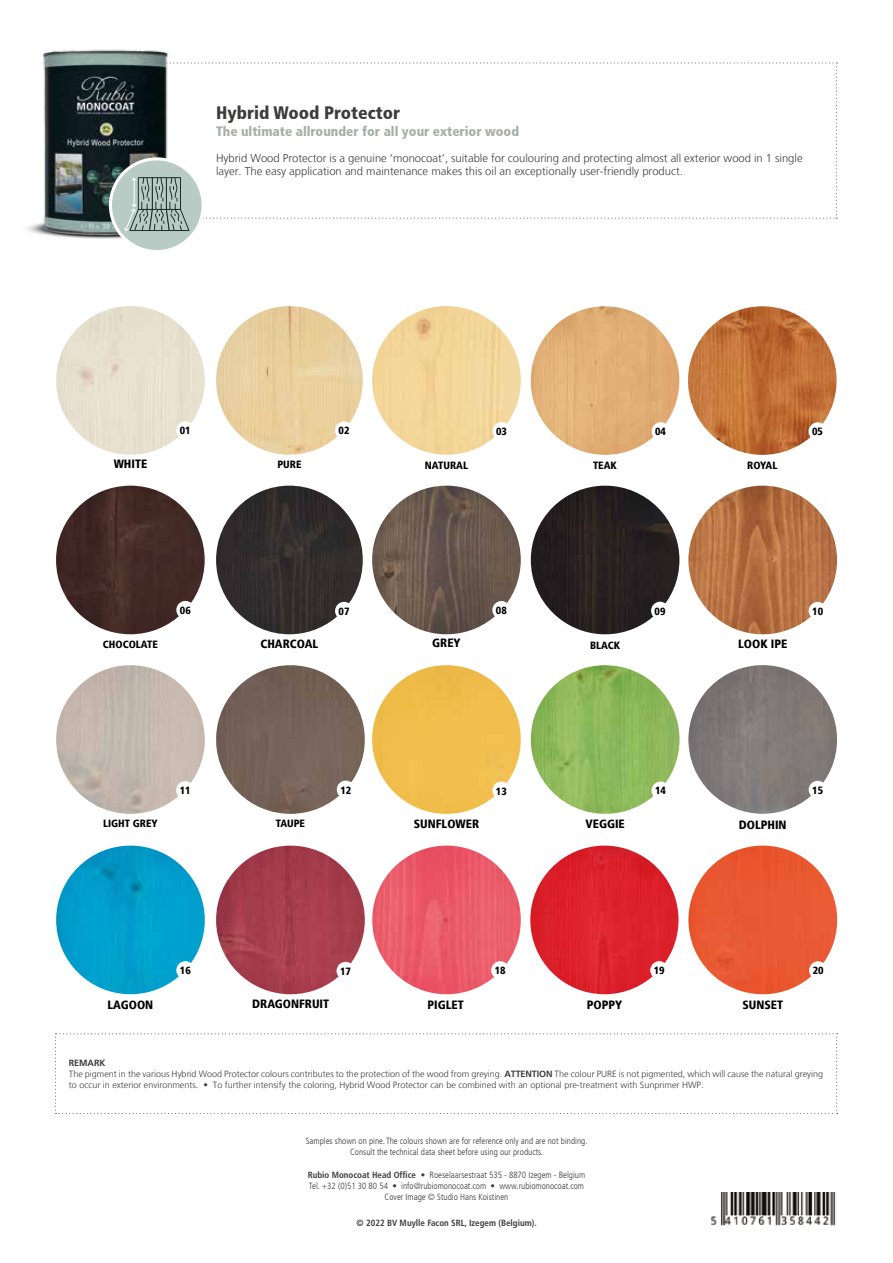
<style>
.page{position:relative;width:893px;height:1263px;background:#fff}
.page>*{position:absolute;margin:0;border:0;box-sizing:border-box;transform-origin:0 0}
.t1{font:900 condensed 18px "Frutiger 77";color:#3c3c3b}
.t2{font:900 condensed 13.5px "Frutiger 77";color:#a5aea7}
.t3{font:900 condensed 12px "Frutiger 77";color:#000}
.t4{font:300 11.25px/13.5px "Frutiger LT";color:#3c3c3b}
.t5{font:900 condensed 10.5px "Frutiger 77";color:#000}
.t6{font:300 9px/10.8px "Frutiger LT";color:#3c3c3b}
.t7{font:300 condensed 9px/10.8px "Frutiger LT";color:#3c3c3b;text-align:center}
.t8{font:700 condensed 9px "Frutiger LT Std";color:#3c3c3b}
.s1{font-weight:700}
.s2{font-family:"Frutiger LT Std";font-weight:700}
</style>
<div class="page">
<img style="left:372px;top:306px;width:149px;height:149px;border-radius:74px">
<img style="left:531px;top:306px;width:148px;height:149px;border-radius:73px">
<img style="left:688px;top:306px;width:149px;height:149px;border-radius:73px">
<img style="left:531px;top:486px;width:148px;height:148px;border-radius:74px">
<img style="left:56px;top:665px;width:149px;height:149px;border-radius:74px">
<img style="left:56px;top:486px;width:149px;height:148px;border-radius:74px">
<img style="left:216px;top:306px;width:147px;height:149px">
<img style="left:216px;top:665px;width:149px;height:149px;border-radius:73px">
<img style="left:372px;top:486px;width:149px;height:148px;border-radius:74px">
<div style="left:56px;top:306px;width:149px;height:149px;background:#e8e1cf;border-radius:74px"></div>
<img style="left:688px;top:486px;width:149px;height:148px;border-radius:74px">
<img style="left:688px;top:665px;width:149px;height:149px;border-radius:74px">
<img style="left:531px;top:665px;width:148px;height:149px;border-radius:74px">
<div style="left:372px;top:665px;width:149px;height:149px;background:#f2be4e;border-radius:74px"></div>
<img style="left:216px;top:846px;width:149px;height:148px;border-radius:74px">
<img style="left:530px;top:846px;width:148px;height:148px;border-radius:74px">
<img style="left:56px;top:846px;width:149px;height:148px;border-radius:74px">
<img style="left:372px;top:846px;width:149px;height:148px;border-radius:74px">
<img style="left:688px;top:846px;width:149px;height:148px;border-radius:74px">
<img style="left:216px;top:486px;width:147px;height:148px">
<div style="left:492px;top:422px;width:19px;height:18px;background:#fff;border-radius:50%"></div>
<div style="left:809px;top:602px;width:18px;height:18px;background:#fff;border-radius:50%"></div>
<div style="left:176px;top:601px;width:18px;height:18px;background:#fff;border-radius:50%"></div>
<div style="left:176px;top:961px;width:18px;height:18px;background:#fff;border-radius:50%"></div>
<div style="left:809px;top:422px;width:18px;height:18px;background:#fff;border-radius:50%"></div>
<div style="left:651px;top:781px;width:18px;height:18px;background:#fff;border-radius:50%"></div>
<div style="left:337px;top:780px;width:18px;height:19px;background:#fff;border-radius:50%"></div>
<div style="left:809px;top:961px;width:18px;height:18px;background:#fff;border-radius:50%"></div>
<div style="left:652px;top:422px;width:18px;height:18px;background:#fff;border-radius:50%"></div>
<div style="left:335px;top:602px;width:18px;height:18px;background:#fff;border-radius:50%"></div>
<div style="left:335px;top:421px;width:18px;height:18px;background:#fff;border-radius:50%"></div>
<div style="left:491px;top:961px;width:18px;height:18px;background:#fff;border-radius:50%"></div>
<div style="left:651px;top:602px;width:18px;height:18px;background:#fff;border-radius:50%"></div>
<div style="left:492px;top:781px;width:18px;height:18px;background:#fff;border-radius:50%"></div>
<div style="left:492px;top:601px;width:18px;height:18px;background:#fff;border-radius:50%"></div>
<div style="left:809px;top:781px;width:18px;height:18px;background:#fff;border-radius:50%"></div>
<div style="left:176px;top:781px;width:18px;height:18px;background:#fff;border-radius:50%"></div>
<div style="left:337px;top:962px;width:18px;height:18px;background:#fff;border-radius:50%"></div>
<div style="left:176px;top:421px;width:18px;height:18px;background:#fff;border-radius:50%"></div>
<div style="left:650px;top:961px;width:18px;height:18px;background:#fff;border-radius:50%"></div>
<img style="left:26px;top:49px;width:143px;height:190px">
<svg style="left:110px;top:159px;width:93px;height:93px"></svg>
<svg style="left:97px;top:62px;width:740px;height:169px"></svg>
<img style="left:711px;top:1192px;width:126px;height:34px">
<svg style="left:55px;top:1033px;width:783px;height:81px"></svg>
<h1 class="t1" style="left:216px;top:102px;width:185px">Hybrid Wood Protector</h1>
<h2 class="t2" style="left:216px;top:123px;width:305px">The ultimate allrounder for all your exterior wood</h2>
<p class="t4" style="left:216px;top:151px;width:588px">Hybrid Wood Protector is a genuine ‘monocoat’, suitable for coulouring and protecting almost all exterior wood in 1 single layer. The easy application and maintenance makes this oil an exceptionally user-friendly product.</p>
<h3 class="t3" style="left:114px;top:456px;width:35px">WHITE</h3>
<p class="t5" style="left:180px;top:424px;width:12px">01</p>
<p class="t5" style="left:277px;top:458px;width:26px">PURE</p>
<p class="t5" style="left:339px;top:424px;width:12px">02</p>
<p class="t5" style="left:496px;top:425px;width:12px">03</p>
<p class="t5" style="left:655px;top:425px;width:12px">04</p>
<p class="t5" style="left:425px;top:459px;width:45px">NATURAL</p>
<p class="t5" style="left:593px;top:459px;width:25px">TEAK</p>
<p class="t5" style="left:747px;top:459px;width:32px">ROYAL</p>
<p class="t5" style="left:812px;top:425px;width:12px">05</p>
<p class="t5" style="left:103px;top:638px;width:56px">CHOCOLATE</p>
<p class="t5" style="left:180px;top:604px;width:12px">06</p>
<p class="t5" style="left:812px;top:605px;width:12px">10</p>
<p class="t5" style="left:496px;top:604px;width:12px">08</p>
<p class="t5" style="left:655px;top:605px;width:12px">09</p>
<p class="t5" style="left:339px;top:605px;width:12px">07</p>
<h3 class="t3" style="left:261px;top:637px;width:59px">CHARCOAL</h3>
<h3 class="t3" style="left:432px;top:636px;width:30px">GREY</h3>
<h3 class="t3" style="left:738px;top:637px;width:51px">LOOK IPE</h3>
<p class="t5" style="left:590px;top:639px;width:32px">BLACK</p>
<p class="t5" style="left:103px;top:817px;width:56px">LIGHT GREY</p>
<p class="t5" style="left:340px;top:783px;width:12px">12</p>
<p class="t5" style="left:655px;top:784px;width:12px">14</p>
<p class="t5" style="left:180px;top:784px;width:12px">11</p>
<p class="t5" style="left:812px;top:784px;width:12px">15</p>
<p class="t5" style="left:496px;top:784px;width:12px">13</p>
<p class="t5" style="left:276px;top:817px;width:31px">TAUPE</p>
<h3 class="t3" style="left:414px;top:816px;width:67px">SUNFLOWER</h3>
<h3 class="t3" style="left:585px;top:816px;width:41px">VEGGIE</h3>
<h3 class="t3" style="left:739px;top:817px;width:49px">DOLPHIN</h3>
<p class="t5" style="left:180px;top:964px;width:12px">16</p>
<p class="t5" style="left:340px;top:965px;width:12px">17</p>
<p class="t5" style="left:495px;top:964px;width:12px">18</p>
<p class="t5" style="left:654px;top:964px;width:12px">19</p>
<p class="t5" style="left:813px;top:964px;width:12px">20</p>
<h3 class="t3" style="left:252px;top:997px;width:78px">DRAGONFRUIT</h3>
<h3 class="t3" style="left:107px;top:998px;width:47px">LAGOON</h3>
<h3 class="t3" style="left:427px;top:998px;width:38px">PIGLET</h3>
<h3 class="t3" style="left:587px;top:998px;width:37px">POPPY</h3>
<h3 class="t3" style="left:742px;top:998px;width:42px">SUNSET</h3>
<p class="t6" style="left:69px;top:1058px;width:756px"><span class="s1">REMARK<br></span>The pigment in the various Hybrid Wood Protector colours contributes to the protection of the wood from greying. <span class="s1">ATTENTION</span> The colour PURE is not pigmented, which will cause the natural greying to occur in exterior environments. • To further intensify the coloring, Hybrid Wood Protector can be combined with an optional pre-treatment with Sunprimer HWP.</p>
<p class="t7" style="left:306px;top:1135px;width:283px">Samples shown on pine. The colours shown are for reference only and are not binding.<br>Consult the technical data sheet before using our products.</p>
<p class="t7" style="left:308px;top:1170px;width:279px"><span class="s2">Rubio Monocoat Head Office •</span> Roeselaarsestraat 535 - 8870 Izegem - Belgium<br>Tel. +32 (0)51 30 80 54 • info@rubiomonocoat.com • www.rubiomonocoat.com<br>Cover Image © Studio Hans Koistinen</p>
<p class="t8" style="left:357px;top:1218px;width:182px">© 2022 BV Muylle Facon SRL, Izegem (Belgium).</p>
</div>
